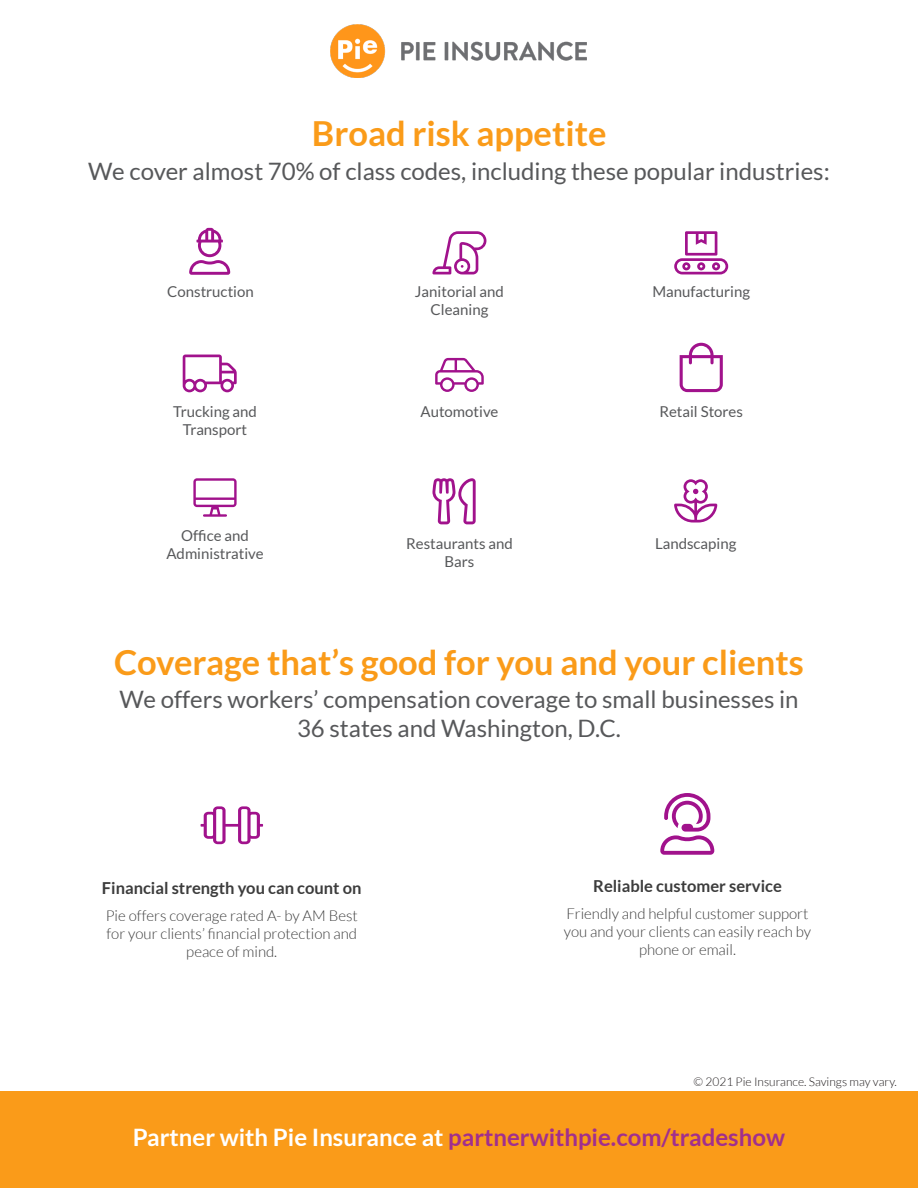
<style>
.page{position:relative;width:918px;height:1188px;background:#fff}
.page>*{position:absolute;margin:0;border:0;box-sizing:border-box;transform-origin:0 0}
.t1{font:700 34.5px "Lato";color:#fa9b19}
.t2{font:24px/28.8px "Lato";color:#57585a;text-align:center}
.t3{font:700 24px "Lato";color:#a12f8d}
.t4{font:700 16.5px "Lato";color:#3c3c3c}
.t5{font:300 15px/18px "Lato";color:#3c3c3c;text-align:center}
.t6{font:15px/18px "Lato";color:#57585a;text-align:center}
.t7{font:300 12px "Lato";color:#231f20}
.s1{color:#fff}
</style>
<div class="page">
<svg style="left:660px;top:793px;width:54px;height:62px"></svg>
<svg style="left:201px;top:806px;width:62px;height:38px"></svg>
<svg style="left:435px;top:358px;width:49px;height:34px"></svg>
<svg style="left:193px;top:478px;width:44px;height:39px"></svg>
<svg style="left:674px;top:231px;width:54px;height:43px"></svg>
<svg style="left:680px;top:343px;width:43px;height:49px"></svg>
<svg style="left:432px;top:478px;width:44px;height:46px"></svg>
<svg style="left:432px;top:231px;width:54px;height:43px"></svg>
<svg style="left:183px;top:355px;width:54px;height:37px"></svg>
<svg style="left:189px;top:228px;width:41px;height:47px"></svg>
<svg style="left:674px;top:479px;width:43px;height:44px"></svg>
<img style="left:331px;top:24px;width:256px;height:54px">
<div style="left:0;top:1092px;width:918px;height:96px;background:#fa9b19"></div>
<p class="t1" style="left:312px;top:114px;width:296px">Broad risk appetite</p>
<p class="t2" style="left:88px;top:156px;width:743px">We cover almost 70% of class codes, including these popular industries:</p>
<p class="t6" style="left:167px;top:283px;width:88px">Construction</p>
<p class="t6" style="left:173px;top:402px;width:85px">Trucking and<br>Transport</p>
<p class="t6" style="left:166px;top:526px;width:99px">Office and<br>Administrative</p>
<p class="t6" style="left:415px;top:283px;width:90px">Janitorial and<br>Cleaning</p>
<p class="t6" style="left:652px;top:283px;width:99px">Manufacturing</p>
<p class="t6" style="left:421px;top:402px;width:79px">Automotive</p>
<p class="t6" style="left:659px;top:402px;width:85px">Retail Stores</p>
<p class="t6" style="left:406px;top:534px;width:108px">Restaurants and<br>Bars</p>
<p class="t6" style="left:655px;top:534px;width:83px">Landscaping</p>
<p class="t1" style="left:114px;top:642px;width:691px">Coverage that’s good for you and your clients</p>
<p class="t2" style="left:119px;top:685px;width:681px">We offers workers’ compensation coverage to small businesses in<br>36 states and Washington, D.C.</p>
<p class="t4" style="left:102px;top:878px;width:261px">Financial strength you can count on</p>
<p class="t5" style="left:106px;top:906px;width:254px">Pie offers coverage rated A- by AM Best for your clients’ financial protection and peace of mind.</p>
<p class="t4" style="left:593px;top:877px;width:190px">Reliable customer service</p>
<p class="t5" style="left:564px;top:905px;width:249px">Friendly and helpful customer support you and your clients can easily reach by phone or email.</p>
<p class="t7" style="left:693px;top:1076px;width:205px">© 2021 Pie Insurance. Savings may vary.</p>
<p class="t3" style="left:133px;top:1123px;width:654px"><span class="s1">Partner with Pie Insurance at</span> partnerwithpie.com/tradeshow</p>
</div>
